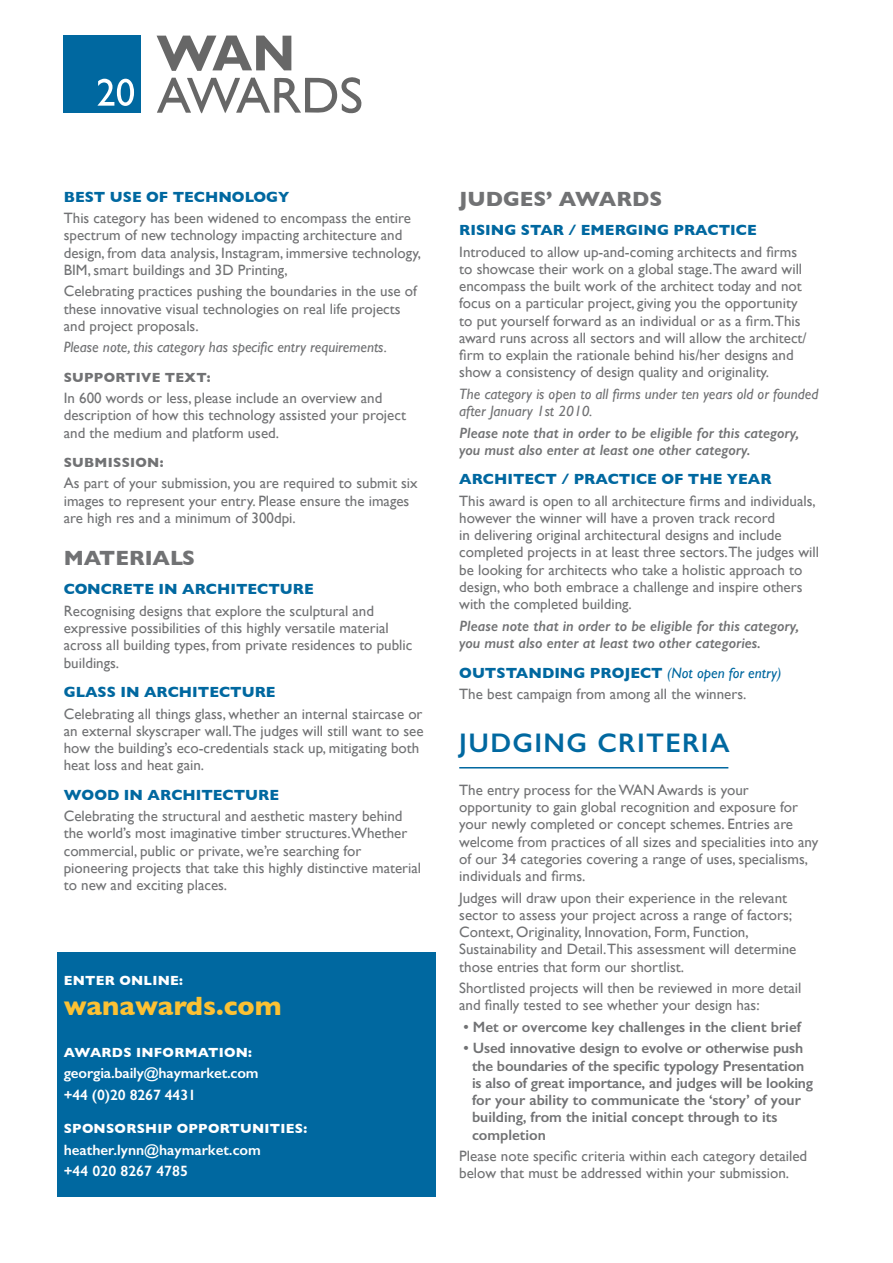
<style>
.page{position:relative;width:893px;height:1263px;background:#fff}
.page>*{position:absolute;margin:0;border:0;box-sizing:border-box;transform-origin:0 0}
.t1{font:600 27px "Gill Sans";letter-spacing:.05em;color:#0068a0}
.t2{font:700 27px "Gill Sans";color:#fcc133}
.t3{font:700 21px "Gill Sans";color:#717274}
.t4{font:15px/17.2px "Gill Sans";color:#717274}
.t5{font:600 15px/17.2px "Gill Sans";letter-spacing:-.01em;color:#717274}
.t6{font:italic 600 15px/17.2px "Gill Sans";color:#717274}
.t7{font:700 15px "Gill Sans";color:#0068a0}
.t8{font:italic 15px/17.2px "Gill Sans";color:#717274}
.t9{font:600 15px/21.5px "Gill Sans";letter-spacing:-.005em;color:#fff}
.t10{font:700 13.5px "Gill Sans";letter-spacing:.02em;color:#fff}
.t11{font:700 13.5px "Gill Sans";letter-spacing:.02em;color:#717274}
.s1{font-weight:700;color:#0068a0}
.s2{font-style:italic;color:#0068a0}
</style>
<div class="page">
<hr style="left:459px;top:767px;width:269px;height:1px;background:#0068a0">
<div style="left:64px;top:35px;width:77px;height:78px;background:#0068a0"></div>
<svg style="left:157px;top:36px;width:204px;height:77px"></svg>
<svg style="left:98px;top:79px;width:36px;height:27px"></svg>
<div style="left:57px;top:952px;width:379px;height:245px;background:#0068a0"></div>
<p class="t7" style="left:64px;top:185px;width:227px">BEST USE OF TECHNOLOGY</p>
<p class="t4" style="left:64px;top:209px;width:359px">This category has been widened to encompass the entire spectrum of new technology impacting architecture and design, from data analysis, Instagram, immersive technology, BIM, smart buildings and 3D Printing,</p>
<p class="t4" style="left:64px;top:283px;width:355px">Celebrating practices pushing the boundaries in the use of these innovative visual technologies on real life projects and project proposals.</p>
<p class="t8" style="left:64px;top:339px;width:325px">Please note, this category has specific entry requirements.</p>
<p class="t11" style="left:64px;top:366px;width:148px">SUPPORTIVE TEXT:</p>
<p class="t4" style="left:64px;top:389px;width:344px">In 600 words or less, please include an overview and description of how this technology assisted your project and the medium and platform used.</p>
<p class="t11" style="left:64px;top:452px;width:101px">SUBMISSION:</p>
<p class="t4" style="left:64px;top:475px;width:355px">As part of your submission, you are required to submit six images to represent your entry. Please ensure the images are high res and a minimum of 300dpi.</p>
<h2 class="t3" style="left:64px;top:541px;width:133px">MATERIALS</h2>
<p class="t7" style="left:64px;top:577px;width:252px">CONCRETE IN ARCHITECTURE</p>
<p class="t4" style="left:64px;top:602px;width:350px">Recognising designs that explore the sculptural and expressive possibilities of this highly versatile material across all building types, from private residences to public buildings.</p>
<p class="t7" style="left:64px;top:680px;width:213px">GLASS IN ARCHITECTURE</p>
<p class="t4" style="left:64px;top:705px;width:361px">Celebrating all things glass, whether an internal staircase or an external skyscraper wall.The judges will still want to see how the building’s eco-credentials stack up, mitigating both heat loss and heat gain.</p>
<p class="t7" style="left:64px;top:782px;width:217px">WOOD IN ARCHITECTURE</p>
<p class="t4" style="left:64px;top:807px;width:359px">Celebrating the structural and aesthetic mastery behind the world’s most imaginative timber structures.Whether commercial, public or private, we’re searching for pioneering projects that take this highly distinctive material to new and exciting places.</p>
<p class="t10" style="left:64px;top:970px;width:121px">ENTER ONLINE:</p>
<h1 class="t2" style="left:64px;top:984px;width:219px">wanawards.com</h1>
<p class="t10" style="left:64px;top:1041px;width:190px">AWARDS INFORMATION:</p>
<p class="t9" style="left:64px;top:1062px;width:196px">georgia.baily@haymarket.com +44 (0)20 8267 4431</p>
<p class="t10" style="left:64px;top:1118px;width:245px">SPONSORSHIP OPPORTUNITIES:</p>
<p class="t9" style="left:64px;top:1139px;width:199px">heather.lynn@haymarket.com +44 020 8267 4785</p>
<h2 class="t3" style="left:459px;top:182px;width:204px">JUDGES’ AWARDS</h2>
<p class="t7" style="left:459px;top:218px;width:299px">RISING STAR / EMERGING PRACTICE</p>
<p class="t4" style="left:459px;top:243px;width:349px">Introduced to allow up-and-coming architects and firms to showcase their work on a global stage.The award will encompass the built work of the architect today and not focus on a particular project, giving you the opportunity to put yourself forward as an individual or as a firm.This award runs across all sectors and will allow the architect/ firm to explain the rationale behind his/her designs and show a consistency of design quality and originality.</p>
<p class="t8" style="left:459px;top:385px;width:361px">The category is open to all firms under ten years old or founded after January 1st 2010.</p>
<p class="t6" style="left:459px;top:424px;width:341px">Please note that in order to be eligible for this category, you must also enter at least one other category.</p>
<p class="t7" style="left:459px;top:467px;width:314px">ARCHITECT / PRACTICE OF THE YEAR</p>
<p class="t4" style="left:459px;top:492px;width:361px">This award is open to all architecture firms and individuals, however the winner will have a proven track record<br>in delivering original architectural designs and include completed projects in at least three sectors.The judges will be looking for architects who take a holistic approach to design, who both embrace a challenge and inspire others with the completed building.</p>
<p class="t6" style="left:459px;top:617px;width:341px">Please note that in order to be eligible for this category, you must also enter at least two other categories.</p>
<p class="t4" style="left:459px;top:662px;width:324px;line-height:21.5px"><span class="s1">OUTSTANDING PROJECT</span> <span class="s2">(Not open for entry)<br></span>The best campaign from among all the winners.</p>
<h1 class="t1" style="left:459px;top:727px;width:272px">JUDGING CRITERIA</h1>
<p class="t4" style="left:459px;top:781px;width:361px">The entry process for the WAN Awards is your opportunity to gain global recognition and exposure for your newly completed or concept schemes. Entries are welcome from practices of all sizes and specialities into any of our 34 categories covering a range of uses, specialisms, individuals and firms.</p>
<p class="t4" style="left:459px;top:889px;width:339px">Judges will draw upon their experience in the relevant sector to assess your project across a range of factors; Context, Originality, Innovation, Form, Function, Sustainability and Detail.This assessment will determine those entries that form our shortlist.</p>
<p class="t4" style="left:459px;top:979px;width:344px">Shortlisted projects will then be reviewed in more detail and finally tested to see whether your design has:</p>
<p class="t5" style="left:463px;top:1018px;width:339px">• Met or overcome key challenges in the client brief</p>
<p class="t5" style="left:472px;top:1039px;width:343px;text-indent:-9px">• Used innovative design to evolve or otherwise push the boundaries of the specific typology Presentation is also of great importance, and judges will be looking for your ability to communicate the ‘story’ of your building, from the initial concept through to its completion</p>
<p class="t4" style="left:459px;top:1147px;width:349px">Please note specific criteria within each category detailed below that must be addressed within your submission.</p>
</div>
